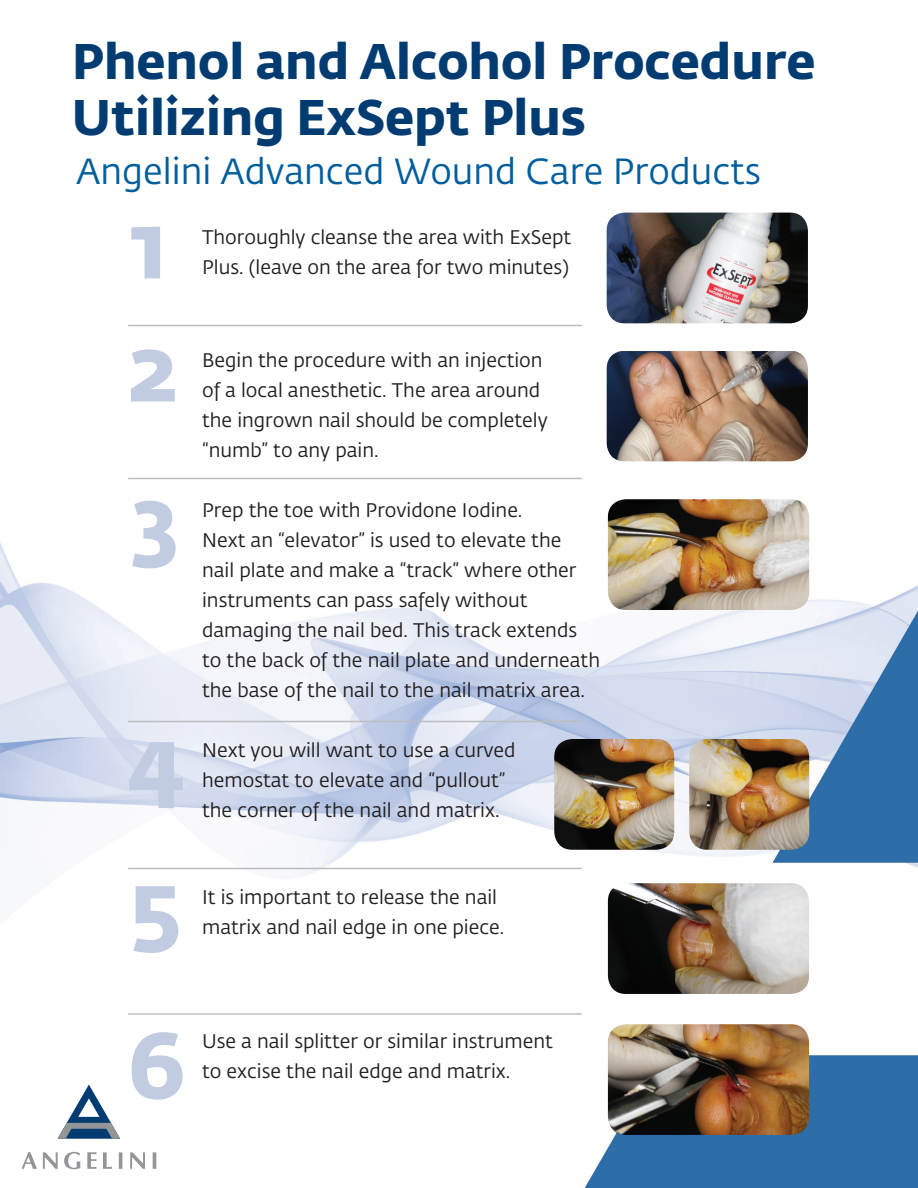
<style>
.page{position:relative;width:918px;height:1188px;background:#fff}
.page>*{position:absolute;margin:0;border:0;box-sizing:border-box;transform-origin:0 0}
.t1{font:700 93px/123px "Fedra Sans Pro";color:#c1cbe2}
.t2{font:700 49.5px/55.5px "Fedra Sans Pro";color:#003c72}
.t3{font:36px "Fedra Sans Pro";color:#015e9d}
.t4{font:19.5px/30px "Fedra Sans Pro";color:#231f20}
</style>
<div class="page">
<img style="left:0;top:212px;width:918px;height:976px">
<img style="left:607px;top:351px;width:201px;height:110px">
<img style="left:608px;top:499px;width:201px;height:111px">
<img style="left:554px;top:739px;width:120px;height:111px">
<img style="left:689px;top:739px;width:120px;height:111px">
<img style="left:608px;top:883px;width:201px;height:111px">
<img style="left:608px;top:1024px;width:201px;height:111px">
<img style="left:607px;top:213px;width:201px;height:110px">
<hr style="left:128px;top:1013px;width:454px;height:2px;background:#bcbdc0">
<hr style="left:128px;top:868px;width:454px;height:1px;background:#bcbdc0">
<hr style="left:128px;top:721px;width:454px;height:1px;background:#bcbdc0">
<hr style="left:128px;top:478px;width:454px;height:1px;background:#bcbdc0">
<hr style="left:128px;top:325px;width:454px;height:1px;background:#bcbdc0">
<svg style="left:58px;top:1085px;width:62px;height:54px"></svg>
<svg style="left:22px;top:1152px;width:15px;height:17px"></svg>
<svg style="left:43px;top:1152px;width:15px;height:17px"></svg>
<svg style="left:64px;top:1152px;width:16px;height:17px"></svg>
<svg style="left:87px;top:1152px;width:10px;height:17px"></svg>
<svg style="left:103px;top:1152px;width:9px;height:17px"></svg>
<svg style="left:119px;top:1152px;width:3px;height:17px"></svg>
<svg style="left:130px;top:1152px;width:15px;height:17px"></svg>
<svg style="left:153px;top:1152px;width:3px;height:17px"></svg>
<h2 class="t2" style="left:72px;top:30px;width:745px">Phenol and Alcohol Procedure<br>Utilizing ExSept Plus</h2>
<h3 class="t3" style="left:76px;top:146px;width:686px">Angelini Advanced Wound Care Products</h3>
<h1 class="t1" style="left:127px;top:177px;width:52px">1<br>2</h1>
<h1 class="t1" style="left:131px;top:451px;width:49px">3</h1>
<h1 class="t1" style="left:127px;top:681px;width:59px;line-height:144px">4<br>5</h1>
<p class="t4" style="left:202px;top:221px;width:371px">Thoroughly cleanse the area with ExSept<br>Plus. (leave on the area for two minutes)</p>
<p class="t4" style="left:202px;top:345px;width:347px">Begin the procedure with an injection of a local anesthetic. The area around the ingrown nail should be completely “numb” to any pain.</p>
<p class="t4" style="left:202px;top:495px;width:399px">Prep the toe with Providone Iodine.<br>Next an “elevator” is used to elevate the<br>nail plate and make a “track” where other instruments can pass safely without damaging the nail bed. This track extends to the back of the nail plate and underneath the base of the nail to the nail matrix area.</p>
<p class="t4" style="left:202px;top:735px;width:315px">Next you will want to use a curved hemostat to elevate and “pullout” the corner of the nail and matrix.</p>
<p class="t4" style="left:202px;top:882px;width:304px">It is important to release the nail matrix and nail edge in one piece.</p>
<h1 class="t1" style="left:128px;top:997px;width:59px">6</h1>
<p class="t4" style="left:202px;top:1026px;width:352px">Use a nail splitter or similar instrument to excise the nail edge and matrix.</p>
</div>
